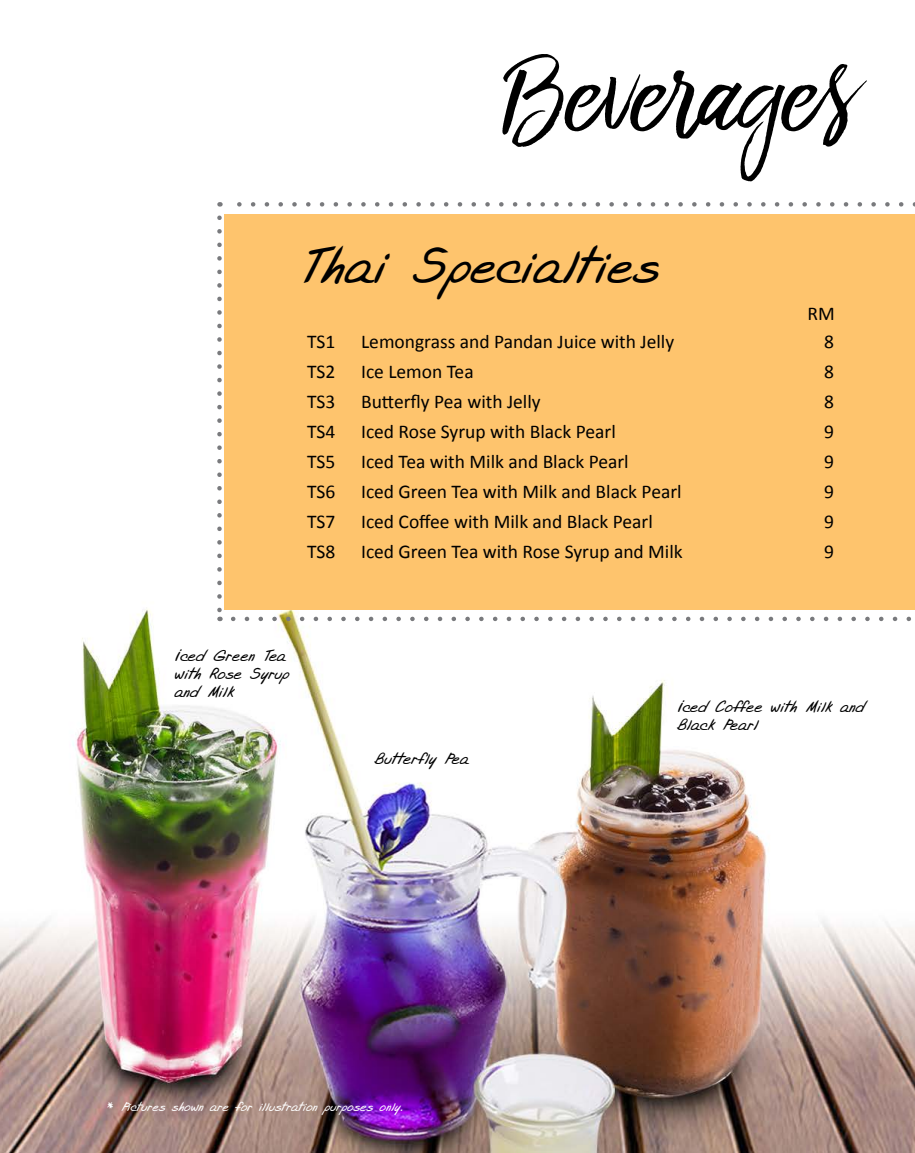
<style>
.page{position:relative;width:915px;height:1153px;background:#fff}
.page>*{position:absolute;margin:0;border:0;box-sizing:border-box;transform-origin:0 0}
.t1{font:123px "Bringshoot";letter-spacing:.02em;color:#000}
.t2{font:48px "Adelyne";color:#000}
.t3{font:19.5px/30px "Calibri";color:#000;text-align:justify}
.t4{font:15px/18px "Adelyne";color:#000}
.t5{font:12px "Adelyne";color:#fff}
</style>
<div class="page">
<img style="left:0;top:202px;width:914px;height:950px">
<div style="left:225px;top:214px;width:689px;height:395px;background:#fec46d"></div>
<svg style="left:217px;top:218px;width:5px;height:403px"></svg>
<svg style="left:233px;top:616px;width:681px;height:5px"></svg>
<svg style="left:226px;top:202px;width:689px;height:4px"></svg>
<h1 class="t1" style="left:507px;top:22px;width:354px">Beverages</h1>
<h2 class="t2" style="left:299px;top:243px;width:361px">Thai Specialties</h2>
<p class="t3" style="left:307px;top:328px;width:30px">TS1</p>
<p class="t3" style="left:361px;top:328px;width:314px">Lemongrass and Pandan Juice with Jelly</p>
<p class="t3" style="left:307px;top:358px;width:30px">TS2</p>
<p class="t3" style="left:361px;top:358px;width:114px">Ice Lemon Tea</p>
<p class="t3" style="left:307px;top:388px;width:30px">TS3</p>
<p class="t3" style="left:361px;top:388px;width:181px">Butterfly Pea with Jelly</p>
<p class="t3" style="left:307px;top:418px;width:30px">TS4</p>
<p class="t3" style="left:361px;top:418px;width:256px">Iced Rose Syrup with Black Pearl</p>
<p class="t3" style="left:307px;top:448px;width:30px">TS5</p>
<p class="t3" style="left:361px;top:448px;width:269px">Iced Tea with Milk and Black Pearl</p>
<p class="t3" style="left:307px;top:478px;width:30px">TS6</p>
<p class="t3" style="left:361px;top:478px;width:322px">Iced Green Tea with Milk and Black Pearl</p>
<p class="t3" style="left:307px;top:508px;width:30px">TS7</p>
<p class="t3" style="left:361px;top:508px;width:293px">Iced Coffee with Milk and Black Pearl</p>
<p class="t3" style="left:307px;top:538px;width:30px">TS8</p>
<p class="t3" style="left:361px;top:538px;width:323px">Iced Green Tea with Rose Syrup and Milk</p>
<p class="t3" style="left:807px;top:299px;width:29px">RM</p>
<p class="t3" style="left:823px;top:328px;width:11px">8<br>8<br>8<br>9<br>9<br>9<br>9<br>9</p>
<p class="t4" style="left:174px;top:648px;width:116px">Iced Green Tea with Rose Syrup and Milk</p>
<p class="t4" style="left:374px;top:751px;width:96px">Butterfly Pea</p>
<p class="t4" style="left:676px;top:699px;width:189px">Iced Coffee with Milk and<br>Black Pearl</p>
<p class="t5" style="left:106px;top:1101px;width:297px">* Pictures shown are for illustration purposes only.</p>
</div>
